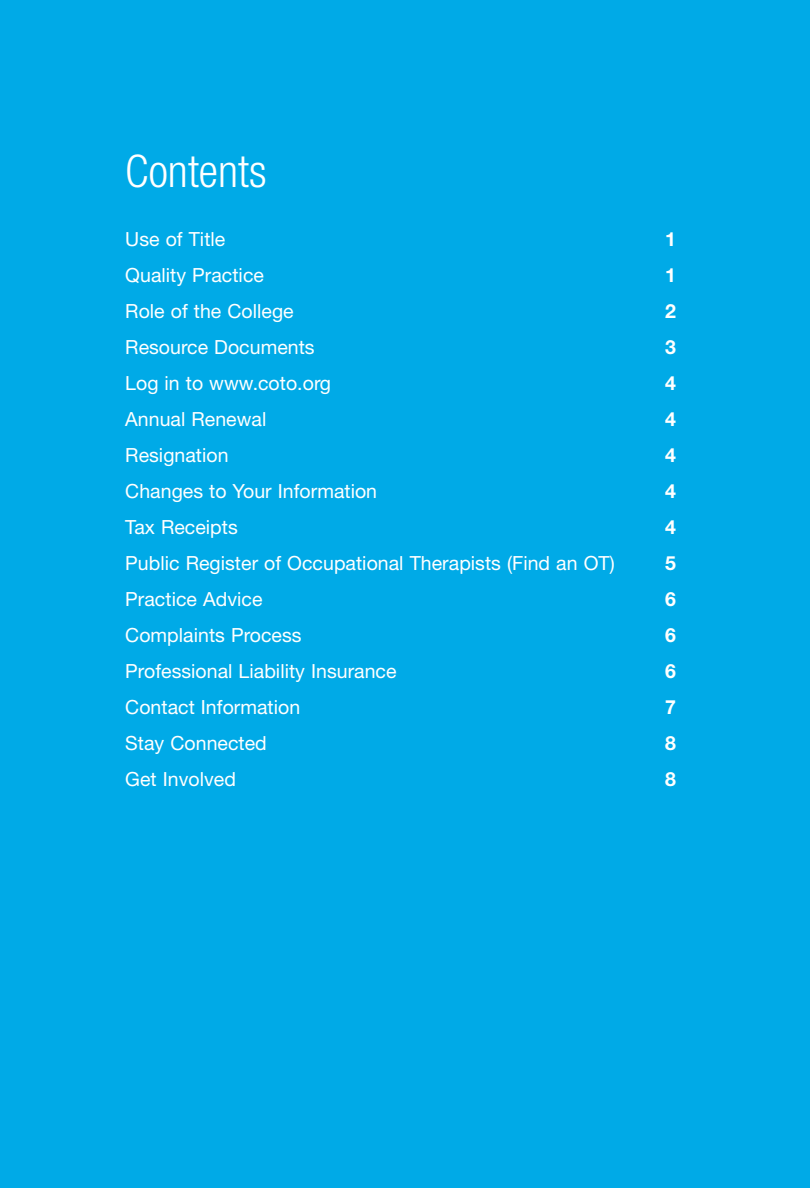
<style>
.page{position:relative;width:810px;height:1188px;background:#00aae7}
.page>*{position:absolute;margin:0;border:0;box-sizing:border-box;transform-origin:0 0}
.t1{font:300 condensed 45px "Helvetica Neue LT Std";color:#fff}
.t2{font:19.5px "Helvetica Neue";color:#fff}
.t3{font:700 19.5px "Helvetica Neue LT Std";color:#fff}
</style>
<div class="page">
<h1 class="t1" style="left:125px;top:145px;width:143px">Contents</h1>
<p class="t2" style="left:125px;top:227px;width:102px">Use of Title</p>
<p class="t3" style="left:665px;top:227px;width:12px">1</p>
<p class="t2" style="left:125px;top:263px;width:140px">Quality Practice</p>
<p class="t3" style="left:665px;top:263px;width:12px">1</p>
<p class="t2" style="left:125px;top:299px;width:170px">Role of the College</p>
<p class="t3" style="left:665px;top:299px;width:12px">2</p>
<p class="t2" style="left:125px;top:335px;width:191px">Resource Documents</p>
<p class="t3" style="left:665px;top:335px;width:12px">3</p>
<p class="t2" style="left:125px;top:371px;width:207px">Log in to www.coto.org</p>
<p class="t3" style="left:665px;top:371px;width:12px">4</p>
<p class="t2" style="left:125px;top:407px;width:143px">Annual Renewal</p>
<p class="t3" style="left:665px;top:407px;width:12px">4</p>
<p class="t2" style="left:125px;top:443px;width:105px">Resignation</p>
<p class="t3" style="left:665px;top:443px;width:12px">4</p>
<p class="t2" style="left:125px;top:479px;width:253px">Changes to Your Information</p>
<p class="t3" style="left:665px;top:479px;width:12px">4</p>
<p class="t2" style="left:125px;top:515px;width:114px">Tax Receipts</p>
<p class="t3" style="left:665px;top:515px;width:12px">4</p>
<p class="t2" style="left:125px;top:551px;width:491px">Public Register of Occupational Therapists (Find an OT)</p>
<p class="t3" style="left:665px;top:551px;width:12px">5</p>
<p class="t2" style="left:125px;top:587px;width:139px">Practice Advice</p>
<p class="t3" style="left:665px;top:587px;width:12px">6</p>
<p class="t2" style="left:125px;top:623px;width:178px">Complaints Process</p>
<p class="t3" style="left:665px;top:623px;width:12px">6</p>
<p class="t2" style="left:125px;top:659px;width:273px">Professional Liability Insurance</p>
<p class="t3" style="left:665px;top:659px;width:12px">6</p>
<p class="t2" style="left:125px;top:695px;width:176px">Contact Information</p>
<p class="t3" style="left:665px;top:695px;width:12px">7</p>
<p class="t2" style="left:125px;top:731px;width:143px">Stay Connected</p>
<p class="t3" style="left:665px;top:731px;width:12px">8</p>
<p class="t2" style="left:125px;top:767px;width:112px">Get Involved</p>
<p class="t3" style="left:665px;top:767px;width:12px">8</p>
</div>
